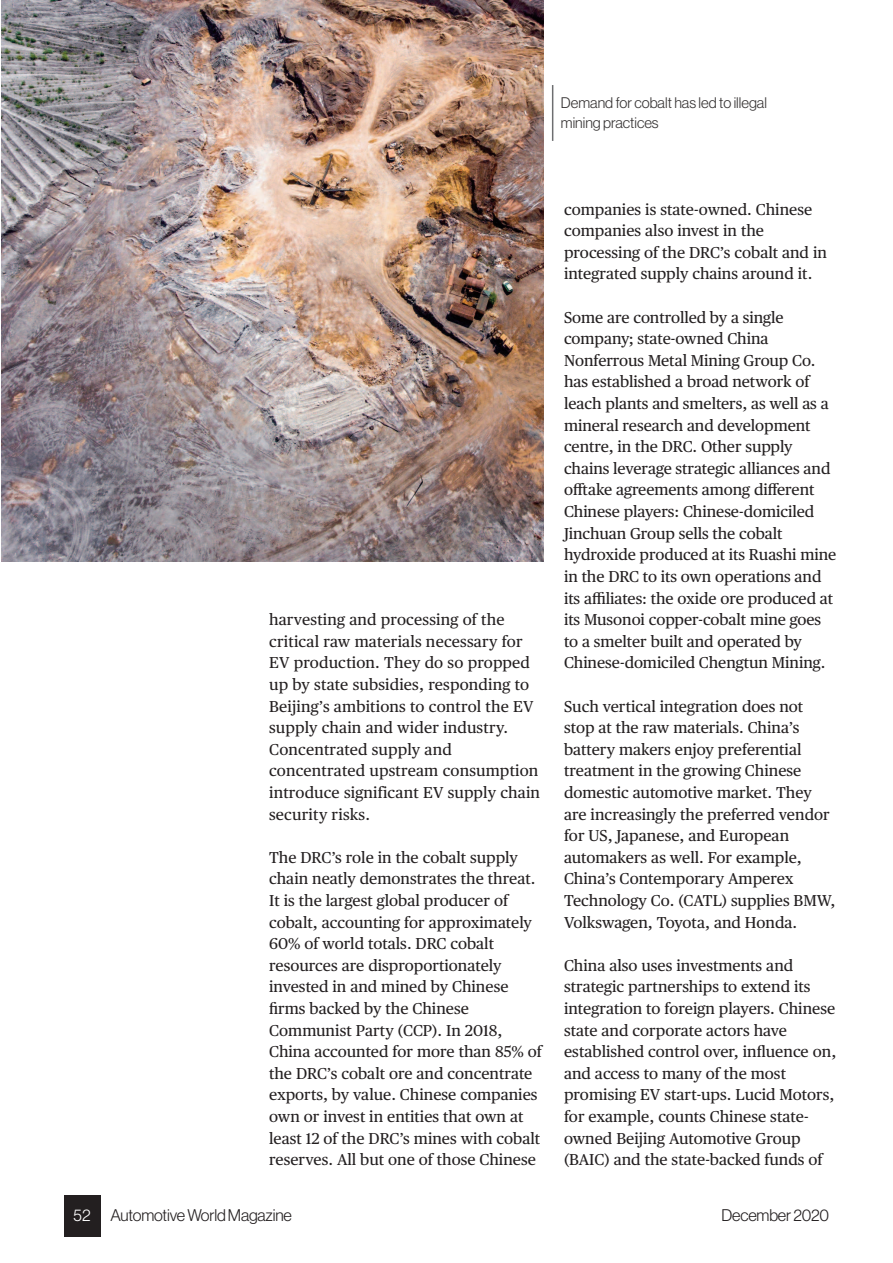
<style>
.page{position:relative;width:893px;height:1263px;background:#fff}
.page>*{position:absolute;margin:0;border:0;box-sizing:border-box;transform-origin:0 0}
.t1{font:300 16.5px "Haas Grot Disp 45";letter-spacing:-.01em;color:#231f20}
.t2{font:15.75px/21.6px "Publico Text";color:#231f20}
.t3{font:300 15px/19.5px "Haas Grot Disp 45";color:#363333}
.s1{color:#fff}
</style>
<div class="page">
<div style="left:64px;top:1195px;width:36px;height:42px;background:#231f20"></div>
<img style="left:2px;top:0;width:542px;height:561px">
<hr style="left:552px;top:85px;width:1px;height:56px;background:#6d6e70">
<p class="t3" style="left:561px;top:94px;width:208px">Demand for cobalt has led to illegal mining practices</p>
<p class="t2" style="left:269px;top:610px;width:272px">harvesting and processing of the critical raw materials necessary for<br>EV production. They do so propped up by state subsidies, responding to<br>Beijing’s ambitions to control the EV supply chain and wider industry.<br>Concentrated supply and concentrated upstream consumption introduce significant EV supply chain security risks.</p>
<p class="t2" style="left:269px;top:848px;width:274px">The DRC’s role in the cobalt supply chain neatly demonstrates the threat.<br>It is the largest global producer of cobalt, accounting for approximately 60% of world totals. DRC cobalt resources are disproportionately invested in and mined by Chinese firms backed by the Chinese Communist Party (CCP). In 2018, China accounted for more than 85% of the DRC’s cobalt ore and concentrate exports, by value. Chinese companies own or invest in entities that own at least 12 of the DRC’s mines with cobalt reserves. All but one of those Chinese</p>
<p class="t2" style="left:564px;top:200px;width:264px">companies is state-owned. Chinese companies also invest in the processing of the DRC’s cobalt and in integrated supply chains around it.</p>
<p class="t2" style="left:564px;top:308px;width:274px">Some are controlled by a single company; state-owned China Nonferrous Metal Mining Group Co. has established a broad network of leach plants and smelters, as well as a mineral research and development centre, in the DRC. Other supply chains leverage strategic alliances and offtake agreements among different Chinese players: Chinese-domiciled Jinchuan Group sells the cobalt hydroxide produced at its Ruashi mine in the DRC to its own operations and its affiliates: the oxide ore produced at its Musonoi copper-cobalt mine goes to a smelter built and operated by Chinese-domiciled Chengtun Mining.</p>
<p class="t2" style="left:564px;top:696px;width:273px">Such vertical integration does not stop at the raw materials. China’s battery makers enjoy preferential treatment in the growing Chinese domestic automotive market. They are increasingly the preferred vendor for US, Japanese, and European automakers as well. For example, China’s Contemporary Amperex Technology Co. (CATL) supplies BMW, Volkswagen, Toyota, and Honda.</p>
<p class="t2" style="left:564px;top:956px;width:274px">China also uses investments and strategic partnerships to extend its integration to foreign players. Chinese state and corporate actors have established control over, influence on, and access to many of the most promising EV start-ups. Lucid Motors, for example, counts Chinese state&shy;owned Beijing Automotive Group (BAIC) and the state-backed funds of</p>
<p class="t1" style="left:74px;top:1209px;width:220px"><span class="s1">52</span> AutomotiveWorldMagazine</p>
<p class="t1" style="left:721px;top:1209px;width:109px">December2020</p>
</div>
